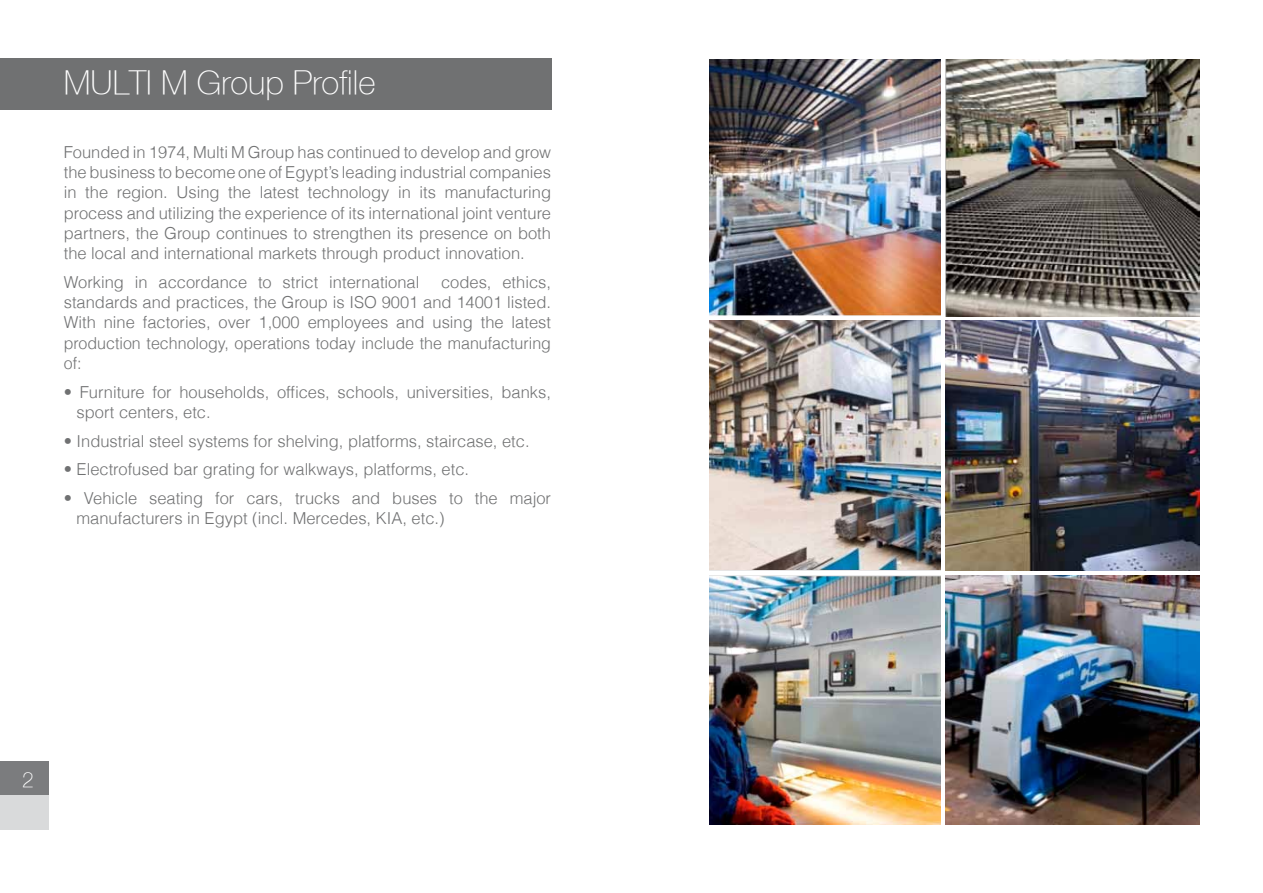
<style>
.page{position:relative;width:1263px;height:893px;background:#fff}
.page>*{position:absolute;margin:0;border:0;box-sizing:border-box;transform-origin:0 0}
.t1{font:100 33px "Helvetica Neue";color:#fff}
.t2{font:100 21px "Helvetica Neue";color:#fff}
.t3{font:300 16.5px/20.2px "Helvetica";color:#707172;text-align:justify}
</style>
<div class="page">
<div style="left:0;top:761px;width:48px;height:34px;background:#7b7c7e"></div>
<div style="left:0;top:795px;width:48px;height:34px;background:#d9dadb"></div>
<img style="left:946px;top:60px;width:253px;height:256px">
<img style="left:709px;top:575px;width:231px;height:250px">
<img style="left:709px;top:60px;width:231px;height:256px">
<img style="left:709px;top:321px;width:231px;height:250px">
<img style="left:946px;top:575px;width:253px;height:250px">
<img style="left:946px;top:321px;width:253px;height:250px">
<div style="left:0;top:58px;width:551px;height:51px;background:#707172"></div>
<h1 class="t1" style="left:64px;top:64px;width:313px">MULTI M Group Profile</h1>
<p class="t3" style="left:64px;top:142px;width:489px">Founded in 1974, Multi M Group has continued to develop and grow the business to become one of Egypt’s leading industrial companies in the region. Using the latest technology in its manufacturing process and utilizing the experience of its international joint venture partners, the Group continues to strengthen its presence on both the local and international markets through product innovation.</p>
<p class="t3" style="left:64px;top:272px;width:357px">Working in accordance to strict international</p>
<p class="t3" style="left:64px;top:272px;width:489px;text-indent:377px">codes, ethics, standards and practices, the Group is ISO 9001 and 14001 listed.<br>With nine factories, over 1,000 employees and using the latest production technology, operations today include the manufacturing of:</p>
<p class="t3" style="left:77px;top:381px;width:476px;text-indent:-13px">• Furniture for households, offices, schools, universities, banks, sport centers, etc.</p>
<p class="t3" style="left:64px;top:430px;width:467px">• Industrial steel systems for shelving, platforms, staircase, etc.</p>
<p class="t3" style="left:64px;top:459px;width:407px">• Electrofused bar grating for walkways, platforms, etc.</p>
<p class="t3" style="left:77px;top:488px;width:476px;text-indent:-13px">• Vehicle seating for cars, trucks and buses to the major manufacturers in Egypt (incl. Mercedes, KIA, etc.)</p>
<p class="t2" style="left:22px;top:767px;width:13px">2</p>
</div>
